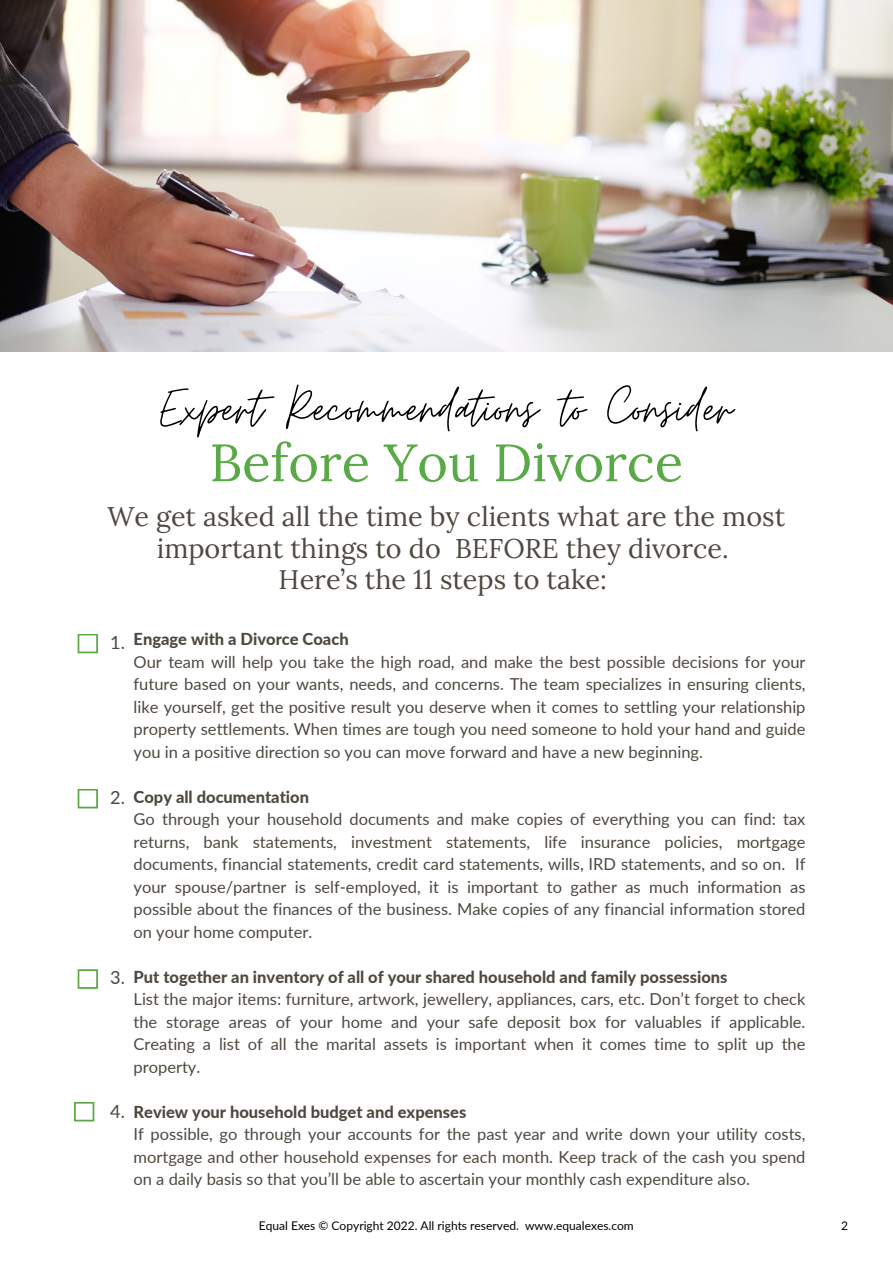
<style>
.page{position:relative;width:893px;height:1264px;background:#fff}
.page>*{position:absolute;margin:0;border:0;box-sizing:border-box;transform-origin:0 0}
.t1{font:60px "Moon Time";color:#000}
.t2{font:52.5px "Lora";color:#59a946}
.t3{font:27px/31.5px "Lora";color:#4e4840;text-align:center}
.t4{font:18.15px "Lato";color:#4e4840}
.t5{font:16.5px/22.5px "Lato";color:#4e4840;text-align:justify}
.t6{font:800 16.5px "Lato";color:#4e4840}
.t7{font:12px "Lato";color:#000}
</style>
<div class="page">
<img style="left:0;top:0;width:892px;height:352px">
<svg style="left:78px;top:634px;width:20px;height:19px"></svg>
<svg style="left:78px;top:789px;width:20px;height:19px"></svg>
<svg style="left:78px;top:969px;width:20px;height:19px"></svg>
<svg style="left:74px;top:1102px;width:20px;height:19px"></svg>
<p class="t1" style="left:160px;top:371px;width:573px">Expert Recommendations to Consider</p>
<p class="t2" style="left:209px;top:428px;width:475px">Before You Divorce</p>
<p class="t3" style="left:107px;top:501px;width:679px">We get asked all the time by clients what are the most important things to do BEFORE they divorce.</p>
<p class="t3" style="left:278px;top:563px;width:330px">Here’s the 11 steps to take:</p>
<p class="t6" style="left:133px;top:629px;width:217px">Engage with a Divorce Coach</p>
<p class="t5" style="left:133px;top:650px;width:673px">Our team will help you take the high road, and make the best possible decisions for your future based on your wants, needs, and concerns. The team specializes in ensuring clients, like yourself, get the positive result you deserve when it comes to settling your relationship property settlements. When times are tough you need someone to hold your hand and guide you in a positive direction so you can move forward and have a new beginning.</p>
<p class="t6" style="left:133px;top:786px;width:177px">Copy all documentation</p>
<p class="t5" style="left:133px;top:807px;width:673px">Go through your household documents and make copies of everything you can find: tax returns, bank statements, investment statements, life insurance policies, mortgage documents, financial statements, credit card statements, wills, IRD statements, and so on. If your spouse/partner is self-employed, it is important to gather as much information as possible about the finances of the business. Make copies of any financial information stored on your home computer.</p>
<p class="t6" style="left:133px;top:966px;width:595px">Put together an inventory of all of your shared household and family possessions</p>
<p class="t5" style="left:133px;top:987px;width:673px">List the major items: furniture, artwork, jewellery, appliances, cars, etc. Don’t forget to check the storage areas of your home and your safe deposit box for valuables if applicable.<br>Creating a list of all the marital assets is important when it comes time to split up the property.</p>
<p class="t6" style="left:133px;top:1101px;width:334px">Review your household budget and expenses</p>
<p class="t5" style="left:133px;top:1122px;width:673px">If possible, go through your accounts for the past year and write down your utility costs, mortgage and other household expenses for each month. Keep track of the cash you spend on a daily basis so that you’ll be able to ascertain your monthly cash expenditure also.</p>
<p class="t4" style="left:110px;top:631px;width:16px">1.</p>
<p class="t4" style="left:110px;top:786px;width:16px">2.</p>
<p class="t4" style="left:110px;top:966px;width:16px">3.</p>
<p class="t4" style="left:110px;top:1099px;width:16px">4.</p>
<p class="t7" style="left:259px;top:1218px;width:376px">Equal Exes © Copyright 2022. All rights reserved. www.equalexes.com</p>
<p class="t7" style="left:841px;top:1218px;width:8px">2</p>
</div>
